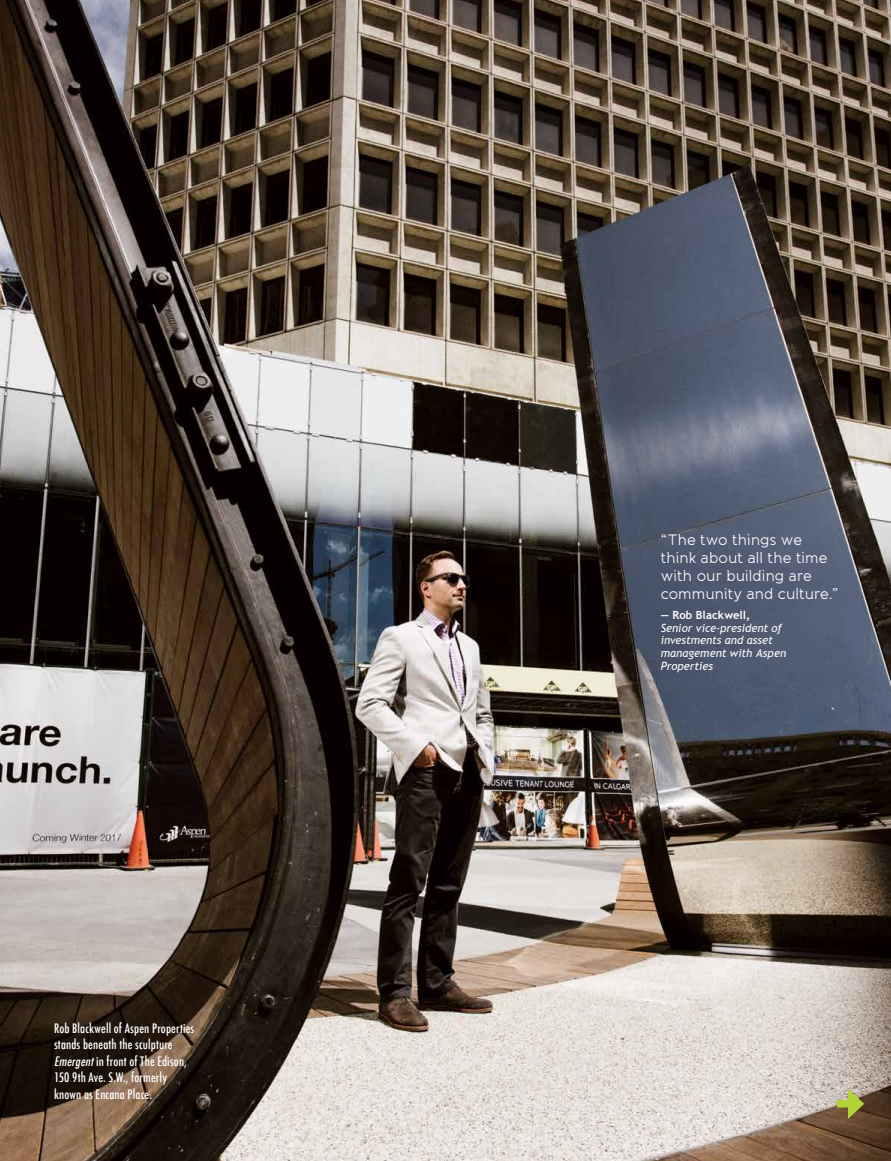
<style>
.page{position:relative;width:891px;height:1161px;background:#fff}
.page>*{position:absolute;margin:0;border:0;box-sizing:border-box;transform-origin:0 0}
.t1{font:15px/18px "Banda";letter-spacing:.005em;color:#fff}
.t2{font:500 condensed 12.75px/16.5px "Futura";letter-spacing:.015em;color:#fff}
.t3{font:italic 11.25px/12.8px "Trebuchet MS";color:#fff}
.t4{font:700 11.25px "Trebuchet MS";letter-spacing:.005em;color:#fff}
.s1{font-style:italic}
</style>
<div class="page">
<img style="left:0;top:0;width:891px;height:1161px">
<div style="left:837px;top:1100px;width:17px;height:8px;background:#b3d235"></div>
<svg style="left:848px;top:1089px;width:16px;height:30px"></svg>
<p class="t2" style="left:54px;top:1020px;width:142px">Rob Blackwell of Aspen Properties stands beneath the sculpture<br><span class="s1">Emergent</span>in front of The Edison,<br>150 9th Ave. S.W., formerly known as Encana Place.</p>
<p class="t1" style="left:661px;top:531px;width:179px">“The two things we think about all the time with our building are community and culture.”</p>
<p class="t4" style="left:661px;top:608px;width:91px">— Rob Blackwell,</p>
<p class="t3" style="left:661px;top:621px;width:127px">Senior vice-president of investments and asset management with Aspen<br>Properties</p>
</div>
